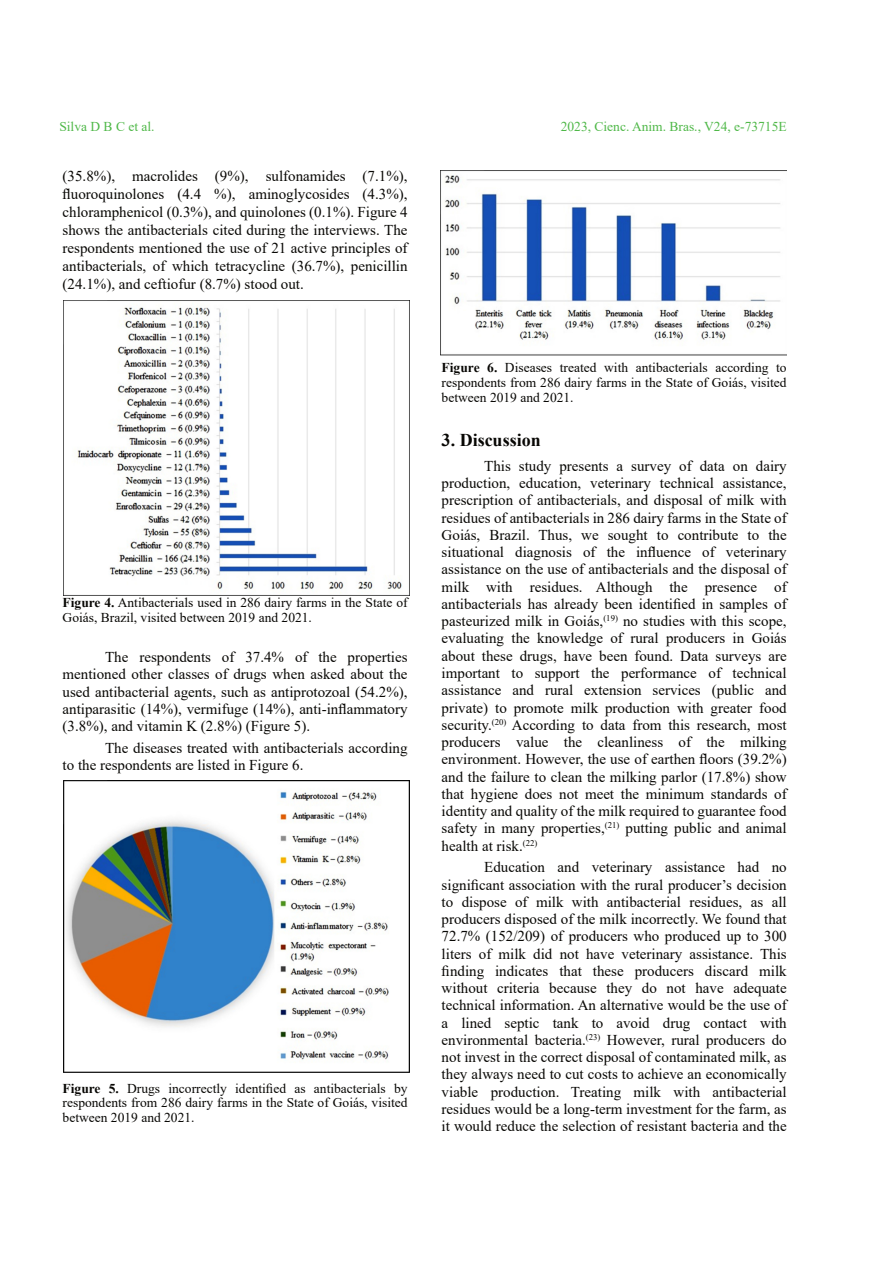
<style>
.page{position:relative;width:893px;height:1263px;background:#fff}
.page>*{position:absolute;margin:0;border:0;box-sizing:border-box;transform-origin:0 0}
.t1{font:700 18px "Times New Roman";color:#080704}
.t2{font:15px/17.2px "Times New Roman";color:#080704;text-align:justify}
.t3{font:13.5px/14.9px "Times New Roman";color:#080704;text-align:justify}
.t4{font:13.5px "Times New Roman";color:#4fb848}
.s1{font-weight:700}
</style>
<div class="page">
<img style="left:64px;top:301px;width:346px;height:294px">
<img style="left:64px;top:780px;width:346px;height:293px">
<img style="left:441px;top:170px;width:346px;height:186px">
<p class="t4" style="left:59px;top:122px;width:97px">Silva D B C et al.</p>
<p class="t4" style="left:561px;top:122px;width:227px">2023, Cienc. Anim. Bras., V24, e-73715E</p>
<p class="t2" style="left:63px;top:168px;width:346px;line-height:18px">(35.8%), macrolides (9%), sulfonamides (7.1%), fluoroquinolones (4.4 %), aminoglycosides (4.3%), chloramphenicol (0.3%), and quinolones (0.1%). Figure 4 shows the antibacterials cited during the interviews. The respondents mentioned the use of 21 active principles of antibacterials, of which tetracycline (36.7%), penicillin (24.1%), and ceftiofur (8.7%) stood out.</p>
<p class="t3" style="left:63px;top:596px;width:346px"><span class="s1">Figure 4.</span> Antibacterials used in 286 dairy farms in the State of<br>Goiás, Brazil, visited between 2019 and 2021.</p>
<p class="t2" style="left:63px;top:650px;width:346px;text-indent:43px">The respondents of 37.4% of the properties mentioned other classes of drugs when asked about the used antibacterial agents, such as antiprotozoal (54.2%), antiparasitic (14%), vermifuge (14%), anti-inflammatory (3.8%), and vitamin K (2.8%) (Figure 5).</p>
<p class="t2" style="left:63px;top:741px;width:346px;text-indent:43px">The diseases treated with antibacterials according to the respondents are listed in Figure 6.</p>
<p class="t3" style="left:63px;top:1082px;width:346px"><span class="s1">Figure 5.</span> Drugs incorrectly identified as antibacterials by respondents from 286 dairy farms in the State of Goiás, visited between 2019 and 2021.</p>
<p class="t3" style="left:442px;top:362px;width:346px"><span class="s1">Figure 6.</span> Diseases treated with antibacterials according to respondents from 286 dairy farms in the State of Goiás, visited between 2019 and 2021.</p>
<p class="t1" style="left:442px;top:434px;width:101px">3. Discussion</p>
<p class="t2" style="left:442px;top:459px;width:346px;text-indent:43px">This study presents a survey of data on dairy production, education, veterinary technical assistance, prescription of antibacterials, and disposal of milk with residues of antibacterials in 286 dairy farms in the State of Goiás, Brazil. Thus, we sought to contribute to the situational diagnosis of the influence of veterinary assistance on the use of antibacterials and the disposal of milk with residues. Although the presence of antibacterials has already been identified in samples of pasteurized milk in Goiás,<sup>(19)</sup> no studies with this scope, evaluating the knowledge of rural producers in Goiás about these drugs, have been found. Data surveys are important to support the performance of technical assistance and rural extension services (public and private) to promote milk production with greater food security.<sup>(20)</sup> According to data from this research, most producers value the cleanliness of the milking environment. However, the use of earthen floors (39.2%) and the failure to clean the milking parlor (17.8%) show that hygiene does not meet the minimum standards of identity and quality of the milk required to guarantee food safety in many properties,<sup>(21)</sup> putting public and animal health at risk.<sup>(22)</sup></p>
<p class="t2" style="left:442px;top:860px;width:346px;text-indent:43px">Education and veterinary assistance had no significant association with the rural producer’s decision to dispose of milk with antibacterial residues, as all producers disposed of the milk incorrectly. We found that 72.7% (152/209) of producers who produced up to 300 liters of milk did not have veterinary assistance. This finding indicates that these producers discard milk without criteria because they do not have adequate technical information. An alternative would be the use of a lined septic tank to avoid drug contact with environmental bacteria.<sup>(23)</sup> However, rural producers do not invest in the correct disposal of contaminated milk, as they always need to cut costs to achieve an economically viable production. Treating milk with antibacterial residues would be a long-term investment for the farm, as it would reduce the selection of resistant bacteria and the</p>
</div>
